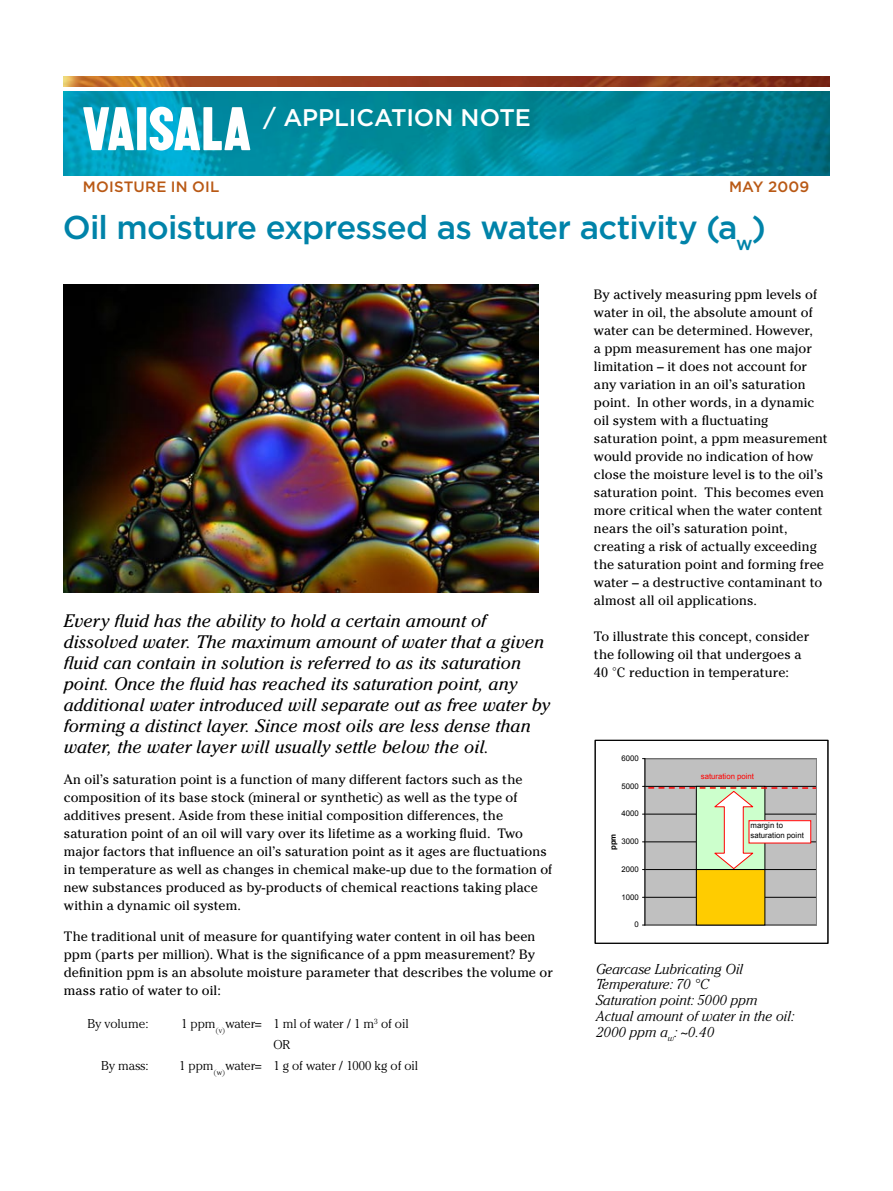
<style>
.page{position:relative;width:893px;height:1191px;background:#fff}
.page>*{position:absolute;margin:0;border:0;box-sizing:border-box;transform-origin:0 0}
.t1{font:500 33px "Gotham";letter-spacing:-.025em;color:#0083a9}
.t2{font:500 24px "Gotham";color:#fff}
.t3{font:italic 18px/21px "Cheltenham Std";color:#000}
.t4{font:500 15px "Gotham";letter-spacing:.01em;color:#b95915}
.t5{font:italic 300 14.25px/15.8px "Cheltenham Std";color:#000}
.t6{font:13.5px/18px "Cheltenham Std";letter-spacing:.005em;color:#000}
.t7{font:300 12.75px/21px "Cheltenham Std";color:#000}
.t8{font:7.8px/9.9px "Arial";color:#000}
.t9{font:7.8px "Arial";color:#f00}
.t10{font:700 7.8px "Arial";color:#000}
</style>
<div class="page">
<img style="left:64px;top:91px;width:765px;height:85px">
<img style="left:64px;top:77px;width:765px;height:9px">
<svg style="left:83px;top:107px;width:51px;height:43px"></svg>
<div style="left:137px;top:107px;width:9px;height:43px;background:#fff"></div>
<svg style="left:150px;top:107px;width:100px;height:43px"></svg>
<img style="left:64px;top:284px;width:475px;height:308px">
<div style="left:645px;top:758px;width:171px;height:167px;background:#c0c0c0"></div>
<hr style="left:645px;top:897px;width:171px;height:1px;background:#000">
<div style="left:644px;top:758px;width:173px;height:167px;border:1px solid #808080"></div>
<div style="left:696px;top:869px;width:69px;height:56px;background:#fc0"></div>
<hr style="left:645px;top:758px;width:1px;height:167px;background:#000">
<div style="left:595px;top:740px;width:233px;height:203px;border:1px solid #000"></div>
<svg style="left:642px;top:786px;width:174px;height:84px"></svg>
<h2 class="t2" style="left:264px;top:101px;width:269px">/ APPLICATION NOTE</h2>
<p class="t4" style="left:83px;top:177px;width:138px">MOISTURE IN OIL</p>
<p class="t4" style="left:729px;top:177px;width:82px">MAY 2009</p>
<h1 class="t1" style="left:63px;top:206px;width:705px">Oil moisture expressed as water activity (a<sub>w</sub>)</h1>
<p class="t3" style="left:64px;top:610px;width:488px">Every fluid has the ability to hold a certain amount of dissolved water. The maximum amount of water that a given fluid can contain in solution is referred to as its saturation point. Once the fluid has reached its saturation point, any additional water introduced will separate out as free water by forming a distinct layer. Since most oils are less dense than water, the water layer will usually settle below the oil.</p>
<p class="t6" style="left:64px;top:770px;width:490px">An oil’s saturation point is a function of many different factors such as the composition of its base stock (mineral or synthetic) as well as the type of additives present. Aside from these initial composition differences, the saturation point of an oil will vary over its lifetime as a working fluid. Two major factors that influence an oil’s saturation point as it ages are fluctuations in temperature as well as changes in chemical make-up due to the formation of new substances produced as by-products of chemical reactions taking place within a dynamic oil system.</p>
<p class="t6" style="left:64px;top:927px;width:491px">The traditional unit of measure for quantifying water content in oil has been ppm (parts per million). What is the significance of a ppm measurement? By definition ppm is an absolute moisture parameter that describes the volume or mass ratio of water to oil:</p>
<p class="t7" style="left:88px;top:1013px;width:62px">By volume:</p>
<p class="t7" style="left:273px;top:1013px;width:137px;text-indent:-92px">1 ppm<sub>(v)</sub>water= 1 ml of water / 1 m<sup>3</sup> of oil<br>OR</p>
<p class="t7" style="left:101px;top:1055px;width:49px">By mass:</p>
<p class="t7" style="left:179px;top:1055px;width:241px">1 ppm<sub>(w)</sub>water= 1 g of water / 1000 kg of oil</p>
<p class="t6" style="left:594px;top:285px;width:235px">By actively measuring ppm levels of water in oil, the absolute amount of water can be determined. However,<br>a ppm measurement has one major limitation – it does not account for any variation in an oil’s saturation point. In other words, in a dynamic oil system with a fluctuating saturation point, a ppm measurement would provide no indication of how close the moisture level is to the oil’s saturation point. This becomes even more critical when the water content nears the oil’s saturation point, creating a risk of actually exceeding the saturation point and forming free water – a destructive contaminant to almost all oil applications.</p>
<p class="t6" style="left:594px;top:627px;width:217px">To illustrate this concept, consider the following oil that undergoes a<br>40 °C reduction in temperature:</p>
<p class="t8" style="left:622px;top:753px;width:19px">6000</p>
<p class="t8" style="left:622px;top:781px;width:19px">5000</p>
<p class="t8" style="left:622px;top:809px;width:19px">4000</p>
<p class="t10" style="left:608px;top:850px;width:18px;rotate:-90deg">ppm</p>
<p class="t8" style="left:622px;top:836px;width:19px">3000</p>
<p class="t8" style="left:622px;top:864px;width:19px">2000</p>
<p class="t8" style="left:622px;top:892px;width:19px">1000</p>
<p class="t8" style="left:635px;top:919px;width:6px">0</p>
<p class="t9" style="left:701px;top:770px;width:55px">saturation point</p>
<p class="t8" style="left:750px;top:820px;width:55px">margin to saturation point</p>
<p class="t5" style="left:596px;top:960px;width:200px">Gearcase Lubricating Oil<br>Temperature: 70 °C<br>Saturation point: 5000 ppm<br>Actual amount of water in the oil:<br>2000 ppm a<sub>w</sub>: ~0.40</p>
</div>
